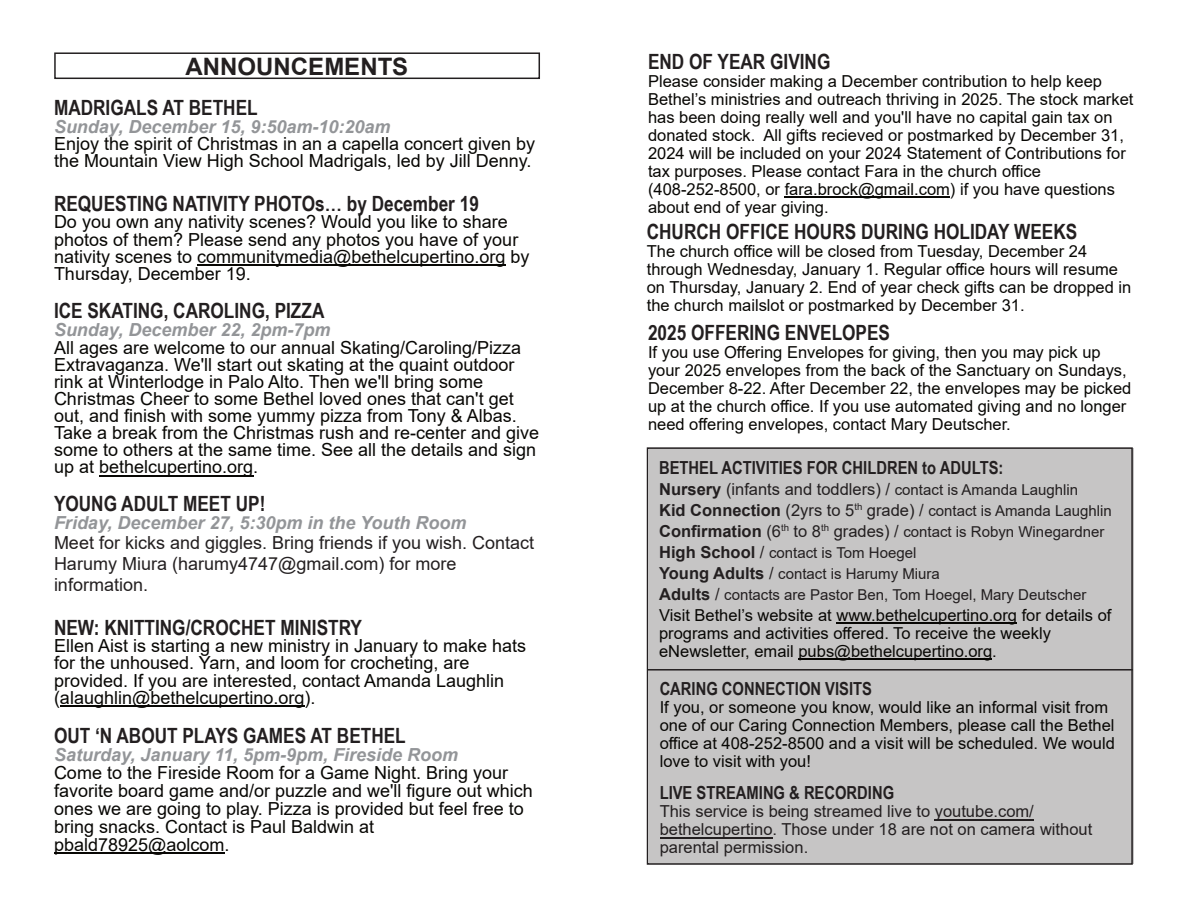
<style>
.page{position:relative;width:1188px;height:918px;background:#fff}
.page>*{position:absolute;margin:0;border:0;box-sizing:border-box;transform-origin:0 0}
.t1{font:700 24px "Arial";color:#231f20}
.t2{font:700 21px "Arial Narrow";color:#231f20}
.t3{font:18px/17.1px "Arial";color:#080704}
.t4{font:italic 700 18px "Arial";color:#939598}
.t5{font:18px/21px "Arial";color:#231f20}
.t6{font:700 18px "Arial Narrow";color:#231f20}
.t7{font:16.5px/18px "Arial";color:#080704}
.t8{font:16.5px/18px "Arial";color:#231f20}
.t9{font:15px/21px "Arial";color:#231f20}
.s1{font-weight:700;font-size:16.5px}
.s2{font-size:16.5px}
</style>
<div class="page">
<div style="left:649px;top:448px;width:484px;height:416px;background:#c6c5c5"></div>
<div style="left:647px;top:447px;width:486px;height:418px;border:2px solid #231f20"></div>
<hr style="left:836px;top:622px;width:181px;height:2px;background:#080704">
<hr style="left:798px;top:658px;width:194px;height:2px;background:#080704">
<hr style="left:935px;top:819px;width:99px;height:1px;background:#231f20">
<hr style="left:660px;top:837px;width:113px;height:1px;background:#231f20">
<hr style="left:648px;top:669px;width:485px;height:2px;background:#231f20">
<div style="left:54px;top:52px;width:486px;height:27px;border:2px solid #231f20"></div>
<hr style="left:60px;top:706px;width:244px;height:1px;background:#080704">
<hr style="left:785px;top:197px;width:165px;height:1px;background:#080704">
<hr style="left:99px;top:475px;width:154px;height:1px;background:#080704">
<hr style="left:197px;top:265px;width:308px;height:1px;background:#080704">
<hr style="left:54px;top:853px;width:170px;height:1px;background:#080704">
<h1 class="t1" style="left:186px;top:58px;width:224px">ANNOUNCEMENTS</h1>
<p class="t2" style="left:54px;top:100px;width:205px">MADRIGALS AT BETHEL</p>
<p class="t4" style="left:54px;top:120px;width:338px">Sunday, December 15, 9:50am-10:20am</p>
<p class="t3" style="left:54px;top:137px;width:483px">Enjoy the spirit of Christmas in an a capella concert given by the Mountain View High School Madrigals, led by Jill Denny.</p>
<p class="t2" style="left:54px;top:196px;width:426px">REQUESTING NATIVITY PHOTOs… by December 19</p>
<p class="t3" style="left:54px;top:215px;width:477px">Do you own any nativity scenes? Would you like to share photos of them? Please send any photos you have of your nativity scenes to communitymedia@bethelcupertino.org by Thursday, December 19.</p>
<p class="t2" style="left:54px;top:303px;width:272px">ICE SKATING, CAROLING, PIZZA</p>
<p class="t4" style="left:54px;top:323px;width:278px">Sunday, December 22, 2pm-7pm</p>
<p class="t3" style="left:54px;top:340px;width:487px">All ages are welcome to our annual Skating/Caroling/Pizza Extravaganza. We'll start out skating at the quaint outdoor rink at Winterlodge in Palo Alto. Then we'll bring some Christmas Cheer to some Bethel loved ones that can't get out, and finish with some yummy pizza from Tony &amp; Albas.<br>Take a break from the Christmas rush and re-center and give some to others at the same time. See all the details and sign up at bethelcupertino.org.</p>
<p class="t2" style="left:54px;top:496px;width:213px">YOUNG ADULT MEET UP!</p>
<p class="t4" style="left:54px;top:516px;width:414px">Friday, December 27, 5:30pm in the Youth Room</p>
<p class="t5" style="left:54px;top:534px;width:482px">Meet for kicks and giggles. Bring friends if you wish. Contact<br>Harumy Miura (harumy4747@gmail.com) for more information.</p>
<p class="t2" style="left:54px;top:620px;width:310px">NEW: KNITTING/CROCHET MINISTRY</p>
<p class="t3" style="left:54px;top:639px;width:474px">Ellen Aist is starting a new ministry in January to make hats for the unhoused. Yarn, and loom for crocheting, are provided. If you are interested, contact Amanda Laughlin (alaughlin@bethelcupertino.org).</p>
<p class="t2" style="left:54px;top:728px;width:353px">OUT ‘N ABOUT PLAYS GAMES AT BETHEL</p>
<p class="t4" style="left:54px;top:748px;width:406px">Saturday, January 11, 5pm-9pm, Fireside Room</p>
<p class="t3" style="left:54px;top:765px;width:480px;line-height:18px">Come to the Fireside Room for a Game Night. Bring your favorite board game and/or puzzle and we'll figure out which ones we are going to play. Pizza is provided but feel free to bring snacks. Contact is Paul Baldwin at pbald78925@aolcom.</p>
<p class="t2" style="left:648px;top:54px;width:184px">END OF YEAR GIVING</p>
<p class="t7" style="left:648px;top:74px;width:487px">Please consider making a December contribution to help keep Bethel’s ministries and outreach thriving in 2025. The stock market has been doing really well and you'll have no capital gain tax on donated stock. All gifts recieved or postmarked by December 31, 2024 will be included on your 2024 Statement of Contributions for tax purposes. Please contact Fara in the church office (408-252-8500, or fara.brock@gmail.com) if you have questions about end of year giving.</p>
<p class="t2" style="left:647px;top:224px;width:432px">CHURCH OFFICE HOURS DURING HOLIDAY WEEKS</p>
<p class="t7" style="left:647px;top:244px;width:486px">The church office will be closed from Tuesday, December 24 through Wednesday, January 1. Regular office hours will resume on Thursday, January 2. End of year check gifts can be dropped in the church mailslot or postmarked by December 31.</p>
<p class="t2" style="left:648px;top:325px;width:244px">2025 OFFERING ENVELOPES</p>
<p class="t7" style="left:648px;top:345px;width:485px">If you use Offering Envelopes for giving, then you may pick up your 2025 envelopes from the back of the Sanctuary on Sundays, December 8-22. After December 22, the envelopes may be picked up at the church office. If you use automated giving and no longer need offering envelopes, contact Mary Deutscher.</p>
<p class="t6" style="left:659px;top:461px;width:346px">BETHEL ACTIVITIES FOR CHILDREN to ADULTS:</p>
<p class="t9" style="left:659px;top:480px;width:454px"><span class="s1">Nursery</span> <span class="s2">(infants and toddlers) /</span> contact is Amanda Laughlin<br><span class="s1">Kid Connection</span> <span class="s2">(2yrs to 5</span><sup>th</sup> <span class="s2">grade) /</span> contact is Amanda Laughlin <span class="s1">Confirmation</span> <span class="s2">(6</span><sup>th</sup> <span class="s2">to 8</span><sup>th</sup> <span class="s2">grades) /</span> contact is Robyn Winegardner <span class="s1">High School</span> <span class="s2">/</span> contact is Tom Hoegel<br><span class="s1">Young Adults</span> <span class="s2">/</span> contact is Harumy Miura<br><span class="s1">Adults</span> <span class="s2">/</span> contacts are Pastor Ben, Tom Hoegel, Mary Deutscher</p>
<p class="t7" style="left:659px;top:607px;width:454px">Visit Bethel’s website at www.bethelcupertino.org for details of programs and activities offered. To receive the weekly eNewsletter, email pubs@bethelcupertino.org.</p>
<p class="t6" style="left:660px;top:682px;width:214px">CARING CONNECTION VISITS</p>
<p class="t7" style="left:660px;top:700px;width:457px">If you, or someone you know, would like an informal visit from one of our Caring Connection Members, please call the Bethel office at 408-252-8500 and a visit will be scheduled. We would love to visit with you!</p>
<p class="t6" style="left:660px;top:786px;width:236px">LIVE STREAMING &amp; RECORDING</p>
<p class="t8" style="left:660px;top:804px;width:434px">This service is being streamed live to youtube.com/ bethelcupertino. Those under 18 are not on camera without parental permission.</p>
</div>
